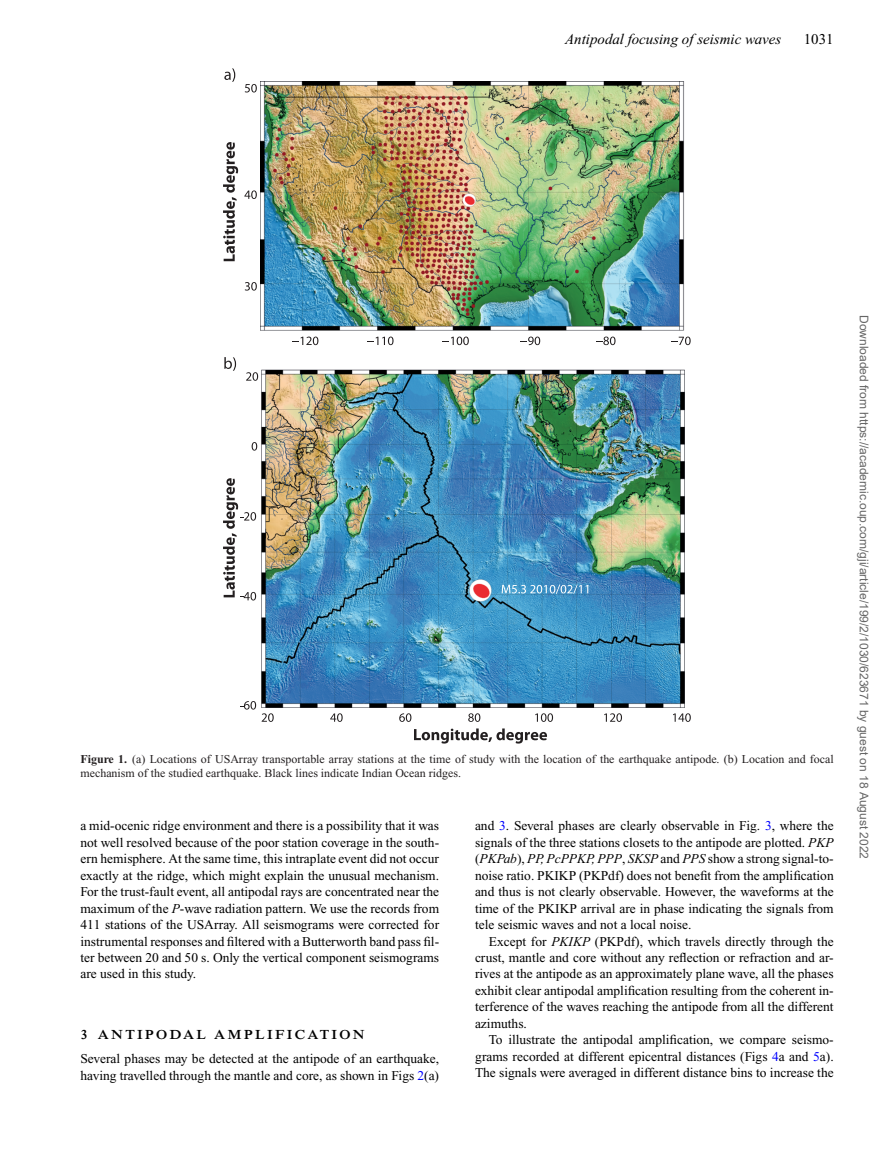
<style>
.page{position:relative;width:893px;height:1174px;background:#fff}
.page>*{position:absolute;margin:0;border:0;box-sizing:border-box;transform-origin:0 0}
.t1{font:italic 15px "Times New Roman";color:#000}
.t2{font:15px "Times New Roman";color:#000}
.t3{font:13.5px/16.5px "Times New Roman";color:#000;text-align:justify}
.t4{font:600 13.5px "Times NRMT";letter-spacing:.17em;color:#000}
.t5{font:12px/15px "Times New Roman";color:#231f20}
.t6{font:12px "Arial";color:#666}
.s1{font-weight:700}
.s2{font-style:italic}
.s3{color:#00f}
</style>
<div class="page">
<img style="left:261px;top:82px;width:423px;height:625px">
<svg style="left:240px;top:701px;width:16px;height:8px"></svg>
<svg style="left:252px;top:442px;width:5px;height:8px"></svg>
<svg style="left:246px;top:372px;width:12px;height:9px"></svg>
<svg style="left:245px;top:282px;width:12px;height:8px"></svg>
<svg style="left:244px;top:190px;width:13px;height:9px"></svg>
<svg style="left:245px;top:84px;width:12px;height:8px"></svg>
<svg style="left:223px;top:478px;width:33px;height:122px"></svg>
<svg style="left:223px;top:142px;width:15px;height:119px"></svg>
<svg style="left:224px;top:68px;width:11px;height:14px"></svg>
<svg style="left:224px;top:357px;width:12px;height:14px"></svg>
<svg style="left:262px;top:713px;width:12px;height:9px"></svg>
<svg style="left:330px;top:713px;width:13px;height:9px"></svg>
<svg style="left:399px;top:713px;width:12px;height:9px"></svg>
<svg style="left:468px;top:713px;width:12px;height:9px"></svg>
<svg style="left:535px;top:713px;width:18px;height:9px"></svg>
<svg style="left:604px;top:713px;width:18px;height:9px"></svg>
<svg style="left:673px;top:713px;width:18px;height:9px"></svg>
<svg style="left:414px;top:728px;width:133px;height:15px"></svg>
<svg style="left:502px;top:584px;width:86px;height:10px"></svg>
<svg style="left:292px;top:336px;width:26px;height:9px"></svg>
<svg style="left:367px;top:336px;width:27px;height:9px"></svg>
<svg style="left:443px;top:336px;width:26px;height:9px"></svg>
<svg style="left:520px;top:336px;width:20px;height:9px"></svg>
<svg style="left:596px;top:336px;width:19px;height:9px"></svg>
<svg style="left:671px;top:336px;width:20px;height:9px"></svg>
<p class="t1" style="left:565px;top:33px;width:218px">Antipodal focusing of seismic waves</p>
<p class="t2" style="left:804px;top:33px;width:31px">1031</p>
<p class="t5" style="left:80px;top:752px;width:755px"><span class="s1">Figure 1.</span> (a) Locations of USArray transportable array stations at the time of study with the location of the earthquake antipode. (b) Location and focal mechanism of the studied earthquake. Black lines indicate Indian Ocean ridges.</p>
<p class="t3" style="left:80px;top:819px;width:360px">a mid-ocenic ridge environment and there is a possibility that it was not well resolved because of the poor station coverage in the south&shy;ern hemisphere. At the same time, this intraplate event did not occur exactly at the ridge, which might explain the unusual mechanism.<br>For the trust-fault event, all antipodal rays are concentrated near the maximum of the <span class="s2">P</span>-wave radiation pattern. We use the records from 411 stations of the USArray. All seismograms were corrected for instrumental responses and filtered with a Butterworth band pass fil&shy;ter between 20 and 50 s. Only the vertical component seismograms are used in this study.</p>
<p class="t4" style="left:80px;top:1029px;width:286px">3 ANTIPODAL AMPLIFICATION</p>
<p class="t3" style="left:80px;top:1051px;width:360px">Several phases may be detected at the antipode of an earthquake, having travelled through the mantle and core, as shown in Figs <span class="s3">2</span>(a)</p>
<p class="t3" style="left:475px;top:819px;width:360px">and <span class="s3">3</span>. Several phases are clearly observable in Fig. <span class="s3">3</span>, where the signals of the three stations closets to the antipode are plotted. <span class="s2">PKP </span>(<span class="s2">PKPab</span>), <span class="s2">PP, PcPPKP, PPP</span>, <span class="s2">SKSP</span> and <span class="s2">PPS</span> show a strong signal-to&shy;noise ratio. PKIKP (PKPdf) does not benefit from the amplification and thus is not clearly observable. However, the waveforms at the time of the PKIKP arrival are in phase indicating the signals from tele seismic waves and not a local noise.</p>
<p class="t3" style="left:475px;top:934px;width:360px;text-indent:14px">Except for <span class="s2">PKIKP</span> (PKPdf), which travels directly through the crust, mantle and core without any reflection or refraction and ar&shy;rives at the antipode as an approximately plane wave, all the phases exhibit clear antipodal amplification resulting from the coherent in&shy;terference of the waves reaching the antipode from all the different azimuths.</p>
<p class="t3" style="left:475px;top:1032px;width:360px;text-indent:14px">To illustrate the antipodal amplification, we compare seismo&shy;grams recorded at different epicentral distances (Figs <span class="s3">4</span>a and <span class="s3">5</span>a).<br>The signals were averaged in different distance bins to increase the</p>
<p class="t6" style="left:868px;top:315px;width:545px;rotate:90deg">Downloaded from https://academic.oup.com/gji/article/199/2/1030/623671 by guest on 18 August 2022</p>
</div>
